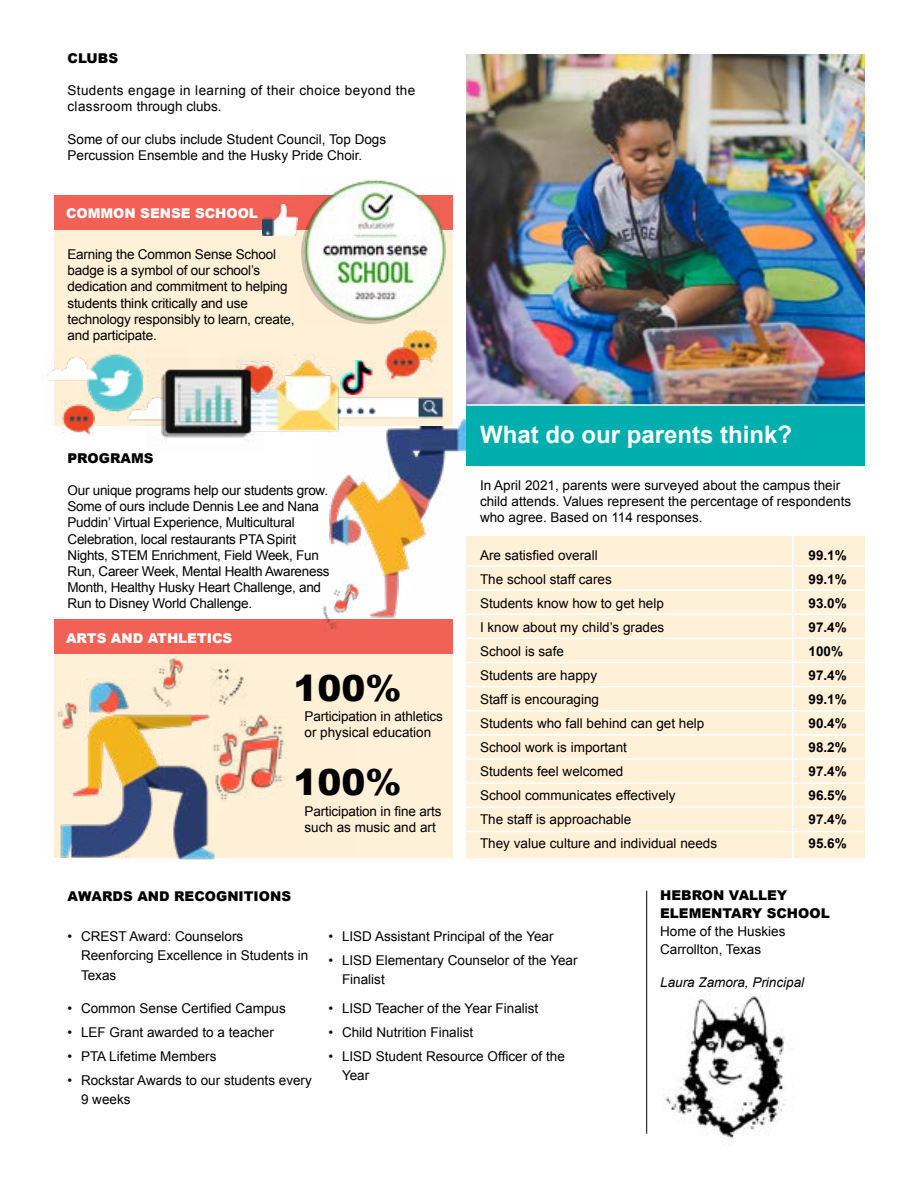
<style>
.page{position:relative;width:918px;height:1188px;background:#fff}
.page>*{position:absolute;margin:0;border:0;box-sizing:border-box;transform-origin:0 0}
.t1{font:900 36px "Arial";color:#000}
.t2{font:700 24px "Arial";color:#fff}
.t3{font:13.5px/24px "Arial";color:#000}
.t4{font:13.5px/16.2px "Arial";letter-spacing:-.02em;color:#000}
.t5{font:13.5px/16.2px "Arial";letter-spacing:.03em;color:#000}
.t6{font:700 13.5px/24px "Arial";color:#000}
.t7{font:900 13.5px/18px "Arial";color:#000}
.t8{font:900 13.5px "Arial";color:#fff}
.t9{font:italic 13.5px "Arial";color:#000}
</style>
<div class="page">
<img style="left:325px;top:403px;width:158px;height:227px">
<div style="left:54px;top:195px;width:398px;height:231px;background:#fff0d8"></div>
<div style="left:54px;top:195px;width:398px;height:35px;background:#f16156"></div>
<img style="left:342px;top:360px;width:31px;height:30px">
<img style="left:262px;top:204px;width:36px;height:31px">
<img style="left:47px;top:354px;width:100px;height:73px">
<img style="left:61px;top:401px;width:34px;height:35px">
<img style="left:342px;top:390px;width:103px;height:29px">
<img style="left:263px;top:355px;width:79px;height:82px">
<img style="left:301px;top:180px;width:145px;height:144px">
<img style="left:385px;top:329px;width:53px;height:51px">
<img style="left:263px;top:355px;width:19px;height:45px">
<div style="left:54px;top:622px;width:398px;height:235px;background:#fff0d8"></div>
<img style="left:54px;top:679px;width:302px;height:181px">
<div style="left:467px;top:536px;width:398px;height:321px;background:#fff0d8"></div>
<div style="left:467px;top:405px;width:398px;height:60px;background:#00afad"></div>
<img style="left:467px;top:54px;width:398px;height:350px">
<hr style="left:467px;top:565px;width:398px;height:2px;background:#fff">
<hr style="left:467px;top:404px;width:398px;height:2px;background:#fff">
<hr style="left:467px;top:589px;width:398px;height:2px;background:#fff">
<hr style="left:467px;top:613px;width:398px;height:2px;background:#fff">
<hr style="left:467px;top:638px;width:398px;height:1px;background:#fff">
<hr style="left:467px;top:662px;width:398px;height:1px;background:#fff">
<hr style="left:467px;top:686px;width:398px;height:1px;background:#fff">
<hr style="left:467px;top:710px;width:398px;height:1px;background:#fff">
<hr style="left:467px;top:734px;width:398px;height:2px;background:#fff">
<hr style="left:467px;top:758px;width:398px;height:2px;background:#fff">
<hr style="left:467px;top:782px;width:398px;height:2px;background:#fff">
<hr style="left:467px;top:807px;width:398px;height:1px;background:#fff">
<hr style="left:467px;top:831px;width:398px;height:1px;background:#fff">
<hr style="left:792px;top:536px;width:1px;height:321px;background:#fff">
<div style="left:54px;top:620px;width:398px;height:34px;background:#f16156"></div>
<img style="left:145px;top:657px;width:47px;height:57px">
<img style="left:309px;top:571px;width:61px;height:60px">
<img style="left:211px;top:664px;width:36px;height:43px">
<img style="left:147px;top:360px;width:116px;height:80px">
<img style="left:663px;top:994px;width:130px;height:145px">
<hr style="left:646px;top:891px;width:1px;height:243px;background:#000">
<p class="t7" style="left:68px;top:49px;width:52px">CLUBS</p>
<p class="t5" style="left:68px;top:82px;width:349px">Students engage in learning of their choice beyond the classroom through clubs.</p>
<p class="t3" style="left:68px;top:131px;width:320px;line-height:16.2px">Some of our clubs include Student Council, Top Dogs<br>Percussion Ensemble and the Husky Pride Choir.</p>
<p class="t8" style="left:66px;top:204px;width:193px">COMMON SENSE SCHOOL</p>
<p class="t3" style="left:68px;top:246px;width:228px;line-height:16.2px">Earning the Common Sense School badge is a symbol of our school’s dedication and commitment to helping students think critically and use technology responsibly to learn, create, and participate.</p>
<h2 class="t2" style="left:480px;top:419px;width:314px">What do our parents think?</h2>
<p class="t7" style="left:68px;top:448px;width:88px">PROGRAMS</p>
<p class="t4" style="left:68px;top:482px;width:264px">Our unique programs help our students grow.<br>Some of ours include Dennis Lee and Nana Puddin’ Virtual Experience, Multicultural Celebration, local restaurants PTA Spirit Nights, STEM Enrichment, Field Week, Fun Run, Career Week, Mental Health Awareness Month, Healthy Husky Heart Challenge, and Run to Disney World Challenge.</p>
<p class="t3" style="left:480px;top:477px;width:373px;line-height:16.2px">In April 2021, parents were surveyed about the campus their child attends. Values represent the percentage of respondents who agree. Based on 114 responses.</p>
<p class="t3" style="left:480px;top:543px;width:239px">Are satisfied overall<br>The school staff cares<br>Students know how to get help<br>I know about my child’s grades<br>School is safe<br>Students are happy<br>Staff is encouraging<br>Students who fall behind can get help<br>School work is important<br>Students feel welcomed<br>School communicates effectively<br>The staff is approachable<br>They value culture and individual needs</p>
<p class="t6" style="left:809px;top:544px;width:40px">99.1%<br>99.1%<br>93.0%<br>97.4%<br>100%<br>97.4%<br>99.1%<br>90.4%<br>98.2%<br>97.4%<br>96.5%<br>97.4%<br>95.6%</p>
<p class="t8" style="left:66px;top:628px;width:168px">ARTS AND ATHLETICS</p>
<h1 class="t1" style="left:293px;top:662px;width:110px">100%</h1>
<p class="t3" style="left:304px;top:708px;width:140px;line-height:16.2px">Participation in athletics or physical education</p>
<h1 class="t1" style="left:293px;top:756px;width:110px">100%</h1>
<p class="t3" style="left:304px;top:803px;width:139px;line-height:16.2px">Participation in fine arts such as music and art</p>
<p class="t7" style="left:68px;top:886px;width:225px">AWARDS AND RECOGNITIONS</p>
<p class="t3" style="left:81px;top:927px;width:229px;line-height:19.5px;text-indent:-14px">• CREST Award: Counselors<br>Reenforcing Excellence in Students in<br>Texas</p>
<p class="t3" style="left:68px;top:996px;width:220px">• Common Sense Certified Campus</p>
<p class="t3" style="left:68px;top:1020px;width:208px">• LEF Grant awarded to a teacher</p>
<p class="t3" style="left:68px;top:1044px;width:151px">• PTA Lifetime Members</p>
<p class="t3" style="left:81px;top:1071px;width:232px;line-height:19.5px;text-indent:-14px">• Rockstar Awards to our students every<br>9 weeks</p>
<p class="t3" style="left:328px;top:924px;width:227px">• LISD Assistant Principal of the Year</p>
<p class="t3" style="left:342px;top:951px;width:237px;line-height:19.5px;text-indent:-14px">• LISD Elementary Counselor of the Year<br>Finalist</p>
<p class="t3" style="left:328px;top:996px;width:211px">• LISD Teacher of the Year Finalist</p>
<p class="t3" style="left:328px;top:1020px;width:146px">• Child Nutrition Finalist</p>
<p class="t3" style="left:342px;top:1047px;width:224px;line-height:19.5px;text-indent:-14px">• LISD Student Resource Officer of the<br>Year</p>
<p class="t7" style="left:660px;top:886px;width:171px">HEBRON VALLEY<br>ELEMENTARY SCHOOL</p>
<p class="t3" style="left:660px;top:923px;width:127px;line-height:18px">Home of the Huskies<br>Carrollton, Texas</p>
<p class="t9" style="left:660px;top:973px;width:146px">Laura Zamora, Principal</p>
</div>
